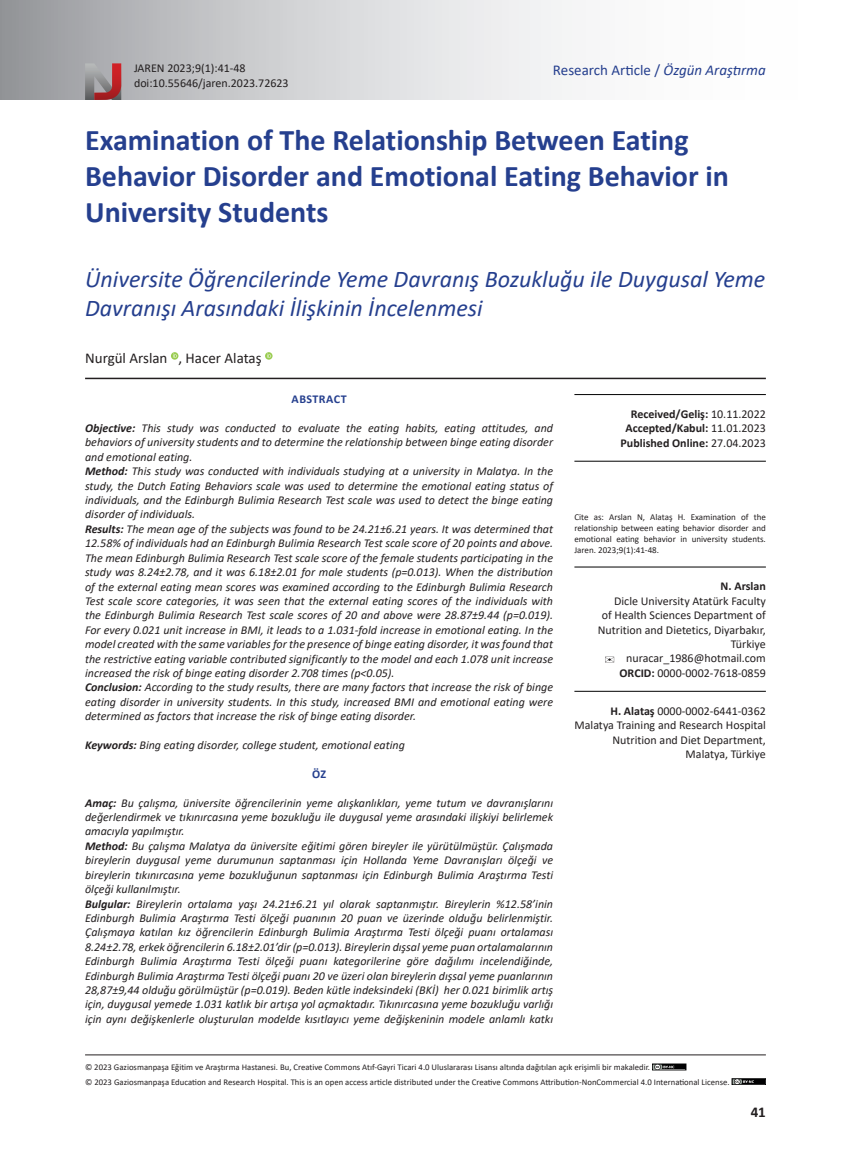
<style>
.page{position:relative;width:851px;height:1170px;background:#fff}
.page>*{position:absolute;margin:0;border:0;box-sizing:border-box;transform-origin:0 0}
.Makale_Başlık_1{font:700 30px/36px "Calibri";color:#253f8e}
.Makale_Başlık_2{font:italic 24px/28.8px "Calibri";color:#253f8e}
.t1{font:15px "Calibri";color:#253f8e}
.Yazarlar{font:15px "Calibri";color:#231f20}
.t2{font:700 15px "Calibri";color:#231f20}
.Öz{font:italic 12px/14.4px "Calibri";color:#231f20;text-align:justify}
.Title_Page_Sag_Taraf{font:12px/14.4px "Calibri";color:#231f20;text-align:right}
.Title_Page_Sag_Taraf-2{font:700 12px "Calibri";color:#231f20}
.Anahtar_kelimeler{font:italic 12px "Calibri";color:#231f20}
.Öz_başlık{font:700 12px "Calibri";letter-spacing:.04em;color:#253f8e}
.Title_Page_Sag_Taraf-3{font:9px/10.8px "Calibri";color:#231f20;text-align:justify}
.t3{font:8.7px/14.7px "Calibri";color:#231f20}
.s1{font-style:italic}
.s2{font-weight:700}
.s3{font-weight:400}
</style>
<div class="page">
<svg style="left:1px;top:0;width:571px;height:100px;background:#cdced0"></svg>
<hr style="left:0;top:0;width:1px;height:100px;background:#909295">
<svg style="left:85px;top:63px;width:36px;height:37px"></svg>
<hr style="left:85px;top:1054px;width:680px;height:1px;background:#231f20">
<div style="left:652px;top:1063px;width:34px;height:7px;border:1px solid #000001"></div>
<div style="left:653px;top:1064px;width:32px;height:5px;background:#000001"></div>
<svg style="left:653px;top:1064px;width:21px;height:5px"></svg>
<div style="left:731px;top:1078px;width:34px;height:6px;border:1px solid #000001"></div>
<hr style="left:732px;top:1079px;width:33px;height:4px;background:#000001">
<svg style="left:732px;top:1079px;width:21px;height:4px"></svg>
<hr style="left:85px;top:377px;width:680px;height:2px;background:#231f20">
<svg style="left:171px;top:352px;width:7px;height:7px"></svg>
<svg style="left:173px;top:353px;width:4px;height:4px"></svg>
<svg style="left:265px;top:352px;width:7px;height:7px"></svg>
<svg style="left:267px;top:353px;width:4px;height:4px"></svg>
<hr style="left:574px;top:394px;width:191px;height:1px;background:#000">
<hr style="left:574px;top:461px;width:191px;height:1px;background:#000">
<hr style="left:574px;top:566px;width:191px;height:1px;background:#000">
<hr style="left:574px;top:691px;width:191px;height:1px;background:#000">
<svg style="left:605px;top:656px;width:9px;height:6px"></svg>
<p class="Title_Page_Sag_Taraf" style="left:134px;top:61px;width:156px;text-align:left">JAREN 2023;9(1):41-48 doi:10.55646/jaren.2023.72623</p>
<p class="t1" style="left:553px;top:59px;width:214px">Research Article / <span class="s1">Özgün Araştırma</span></p>
<p class="Makale_Başlık_1" style="left:85px;top:122px;width:645px">Examination of The Relationship Between Eating<br>Behavior Disorder and Emotional Eating Behavior in<br>University Students</p>
<p class="Makale_Başlık_2" style="left:85px;top:263px;width:681px">Üniversite Öğrencilerinde Yeme Davranış Bozukluğu ile Duygusal Yeme<br>Davranışı Arasındaki İlişkinin İncelenmesi</p>
<p class="Yazarlar" style="left:85px;top:347px;width:178px">Nurgül Arslan , Hacer Alataş</p>
<p class="Öz_başlık" style="left:291px;top:390px;width:57px">ABSTRACT</p>
<p class="Öz" style="left:85px;top:420px;width:469px"><span class="s2">Objective:</span> This study was conducted to evaluate the eating habits, eating attitudes, and behaviors of university students and to determine the relationship between binge eating disorder and emotional eating.</p>
<p class="Öz" style="left:85px;top:463px;width:469px"><span class="s2">Method:</span> This study was conducted with individuals studying at a university in Malatya. In the study, the Dutch Eating Behaviors scale was used to determine the emotional eating status of individuals, and the Edinburgh Bulimia Research Test scale was used to detect the binge eating disorder of individuals.</p>
<p class="Öz" style="left:85px;top:521px;width:469px"><span class="s2">Results:</span> The mean age of the subjects was found to be 24.21±6.21 years. It was determined that 12.58% of individuals had an Edinburgh Bulimia Research Test scale score of 20 points and above.<br>The mean Edinburgh Bulimia Research Test scale score of the female students participating in the study was 8.24±2.78, and it was 6.18±2.01 for male students (p=0.013). When the distribution of the external eating mean scores was examined according to the Edinburgh Bulimia Research Test scale score categories, it was seen that the external eating scores of the individuals with the Edinburgh Bulimia Research Test scale scores of 20 and above were 28.87±9.44 (p=0.019).<br>For every 0.021 unit increase in BMI, it leads to a 1.031-fold increase in emotional eating. In the model created with the same variables for the presence of binge eating disorder, it was found that the restrictive eating variable contributed significantly to the model and each 1.078 unit increase increased the risk of binge eating disorder 2.708 times (p&lt;0.05).</p>
<p class="Öz" style="left:85px;top:679px;width:469px"><span class="s2">Conclusion:</span> According to the study results, there are many factors that increase the risk of binge eating disorder in university students. In this study, increased BMI and emotional eating were determined as factors that increase the risk of binge eating disorder.</p>
<p class="Anahtar_kelimeler" style="left:85px;top:736px;width:321px"><span class="s2">Keywords:</span> Bing eating disorder, college student, emotional eating</p>
<p class="Öz_başlık" style="left:312px;top:765px;width:16px">ÖZ</p>
<p class="Öz" style="left:85px;top:794px;width:469px"><span class="s2">Amaç:</span> Bu çalışma, üniversite öğrencilerinin yeme alışkanlıkları, yeme tutum ve davranışlarını değerlendirmek ve tıkınırcasına yeme bozukluğu ile duygusal yeme arasındaki ilişkiyi belirlemek amacıyla yapılmıştır.</p>
<p class="Öz" style="left:85px;top:838px;width:469px"><span class="s2">Method:</span> Bu çalışma Malatya da üniversite eğitimi gören bireyler ile yürütülmüştür. Çalışmada bireylerin duygusal yeme durumunun saptanması için Hollanda Yeme Davranışları ölçeği ve bireylerin tıkınırcasına yeme bozukluğunun saptanması için Edinburgh Bulimia Araştırma Testi ölçeği kullanılmıştır.</p>
<p class="Öz" style="left:85px;top:895px;width:469px"><span class="s2">Bulgular:</span> Bireylerin ortalama yaşı 24.21±6.21 yıl olarak saptanmıştır. Bireylerin %12.58’inin Edinburgh Bulimia Araştırma Testi ölçeği puanının 20 puan ve üzerinde olduğu belirlenmiştir.<br>Çalışmaya katılan kız öğrencilerin Edinburgh Bulimia Araştırma Testi ölçeği puanı ortalaması 8.24±2.78, erkek öğrencilerin 6.18±2.01’dir (p=0.013). Bireylerin dışsal yeme puan ortalamalarının Edinburgh Bulimia Araştırma Testi ölçeği puanı kategorilerine göre dağılımı incelendiğinde, Edinburgh Bulimia Araştırma Testi ölçeği puanı 20 ve üzeri olan bireylerin dışsal yeme puanlarının 28,87±9,44 olduğu görülmüştür (p=0.019). Beden kütle indeksindeki (BKİ) her 0.021 birimlik artış için, duygusal yemede 1.031 katlık bir artışa yol açmaktadır. Tıkınırcasına yeme bozukluğu varlığı için aynı değişkenlerle oluşturulan modelde kısıtlayıcı yeme değişkeninin modele anlamlı katkı</p>
<p class="Title_Page_Sag_Taraf-2" style="left:630px;top:405px;width:136px">Received/Geliş: <span class="s3">10.11.2022</span></p>
<p class="Title_Page_Sag_Taraf-2" style="left:625px;top:420px;width:142px">Accepted/Kabul: <span class="s3">11.01.2023</span></p>
<p class="Title_Page_Sag_Taraf-2" style="left:620px;top:434px;width:147px">Published Online: <span class="s3">27.04.2023</span></p>
<p class="Title_Page_Sag_Taraf-3" style="left:574px;top:511px;width:193px">Cite as: Arslan N, Alataş H. Examination of the relationship between eating behavior disorder and emotional eating behavior in university students.<br>Jaren. 2023;9(1):41-48.</p>
<p class="Title_Page_Sag_Taraf-2" style="left:720px;top:578px;width:47px">N. Arslan</p>
<p class="Title_Page_Sag_Taraf" style="left:597px;top:593px;width:170px">Dicle University Atatürk Faculty<br>of Health Sciences Department of<br>Nutrition and Dietetics, Diyarbakır,<br>Türkiye</p>
<p class="Title_Page_Sag_Taraf" style="left:626px;top:651px;width:141px">nuracar_1986@hotmail.com</p>
<p class="Title_Page_Sag_Taraf" style="left:619px;top:665px;width:148px"><span class="s2">ORCID:</span> 0000-0002-7618-0859</p>
<p class="Title_Page_Sag_Taraf" style="left:610px;top:703px;width:157px"><span class="s2">H. Alataş</span> 0000-0002-6441-0362</p>
<p class="Title_Page_Sag_Taraf" style="left:574px;top:717px;width:193px">Malatya Training and Research Hospital<br>Nutrition and Diet Department,<br>Malatya, Türkiye</p>
<p class="t3" style="left:85px;top:1059px;width:646px">© 2023 Gaziosmanpaşa Eğitim ve Araştırma Hastanesi. Bu, Creative Commons Atıf-Gayri Ticari 4.0 Uluslararası Lisansı altında dağıtılan açık erişimli bir makaledir.<br>© 2023 Gaziosmanpaşa Education and Research Hospital. This is an open access article distributed under the Creative Commons Attribution-NonCommercial 4.0 International License.</p>
<p class="t2" style="left:750px;top:1101px;width:17px">41</p>
</div>
